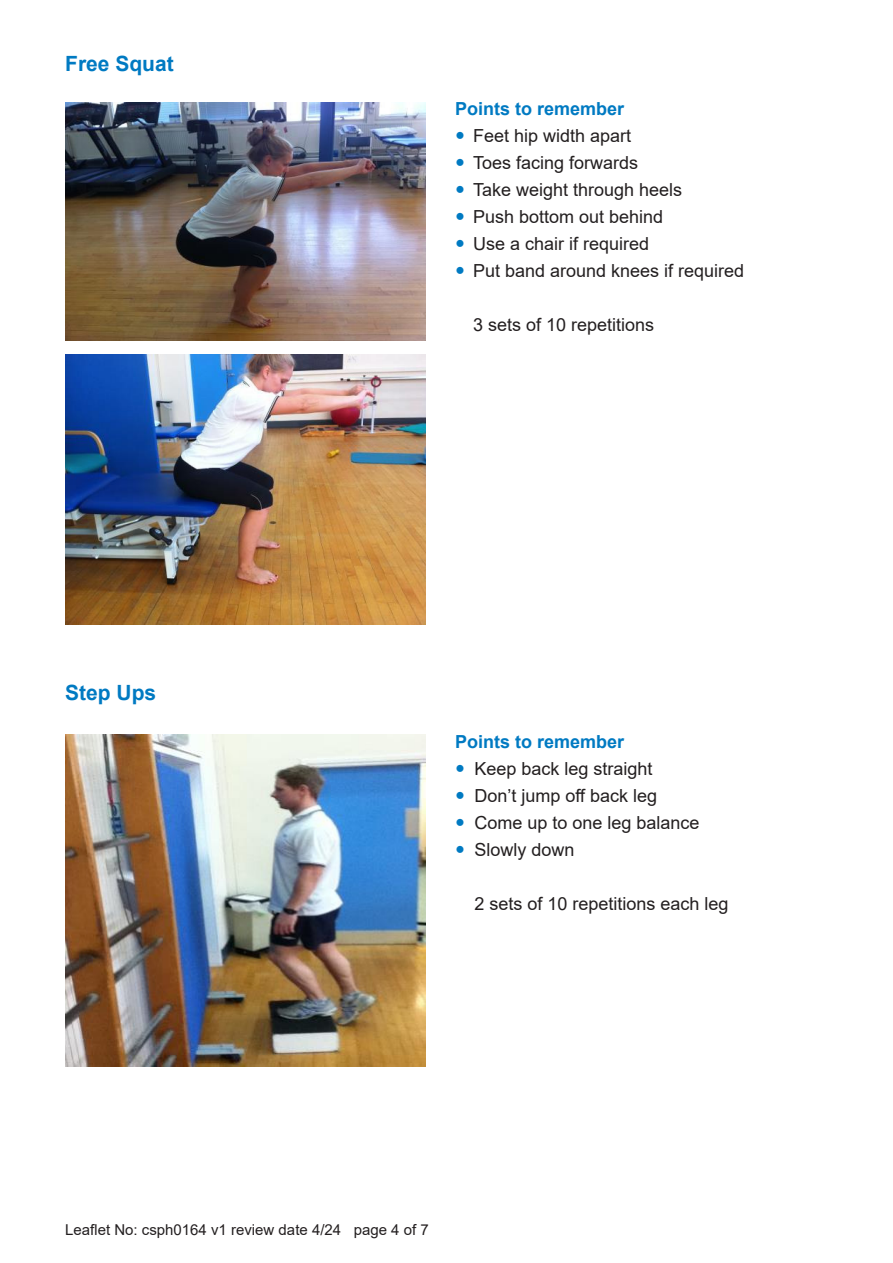
<style>
.page{position:relative;width:893px;height:1263px;background:#fff}
.page>*{position:absolute;margin:0;border:0;box-sizing:border-box;transform-origin:0 0}
.t1{font:700 21px "Arial";color:#007ac2}
.t2{font:18px "Arial";color:#231f20}
.t3{font:700 18px "Arial";color:#007ac2}
.t4{font:15px "Arial";color:#231f20}
</style>
<div class="page">
<img style="left:65px;top:102px;width:361px;height:239px">
<img style="left:65px;top:355px;width:361px;height:269px">
<img style="left:65px;top:735px;width:361px;height:331px">
<p class="t1" style="left:65px;top:48px;width:110px">Free Squat</p>
<p class="t3" style="left:455px;top:96px;width:171px">Points to remember</p>
<p class="t2" style="left:473px;top:123px;width:160px">Feet hip width apart</p>
<p class="t2" style="left:473px;top:150px;width:167px">Toes facing forwards</p>
<p class="t2" style="left:473px;top:177px;width:211px">Take weight through heels</p>
<p class="t2" style="left:473px;top:204px;width:192px">Push bottom out behind</p>
<p class="t2" style="left:473px;top:231px;width:178px">Use a chair if required</p>
<p class="t2" style="left:473px;top:258px;width:273px">Put band around knees if required</p>
<p class="t2" style="left:473px;top:312px;width:183px">3 sets of 10 repetitions</p>
<p class="t1" style="left:65px;top:678px;width:93px">Step Ups</p>
<p class="t3" style="left:455px;top:729px;width:171px">Points to remember</p>
<p class="t2" style="left:474px;top:756px;width:180px">Keep back leg straight</p>
<p class="t2" style="left:474px;top:783px;width:184px">Don’t jump off back leg</p>
<p class="t2" style="left:474px;top:810px;width:227px">Come up to one leg balance</p>
<p class="t2" style="left:474px;top:837px;width:102px">Slowly down</p>
<p class="t2" style="left:474px;top:891px;width:256px">2 sets of 10 repetitions each leg</p>
<p class="t4" style="left:65px;top:1219px;width:365px">Leaflet No: csph0164 v1 review date 4/24 page 4 of 7</p>
</div>
